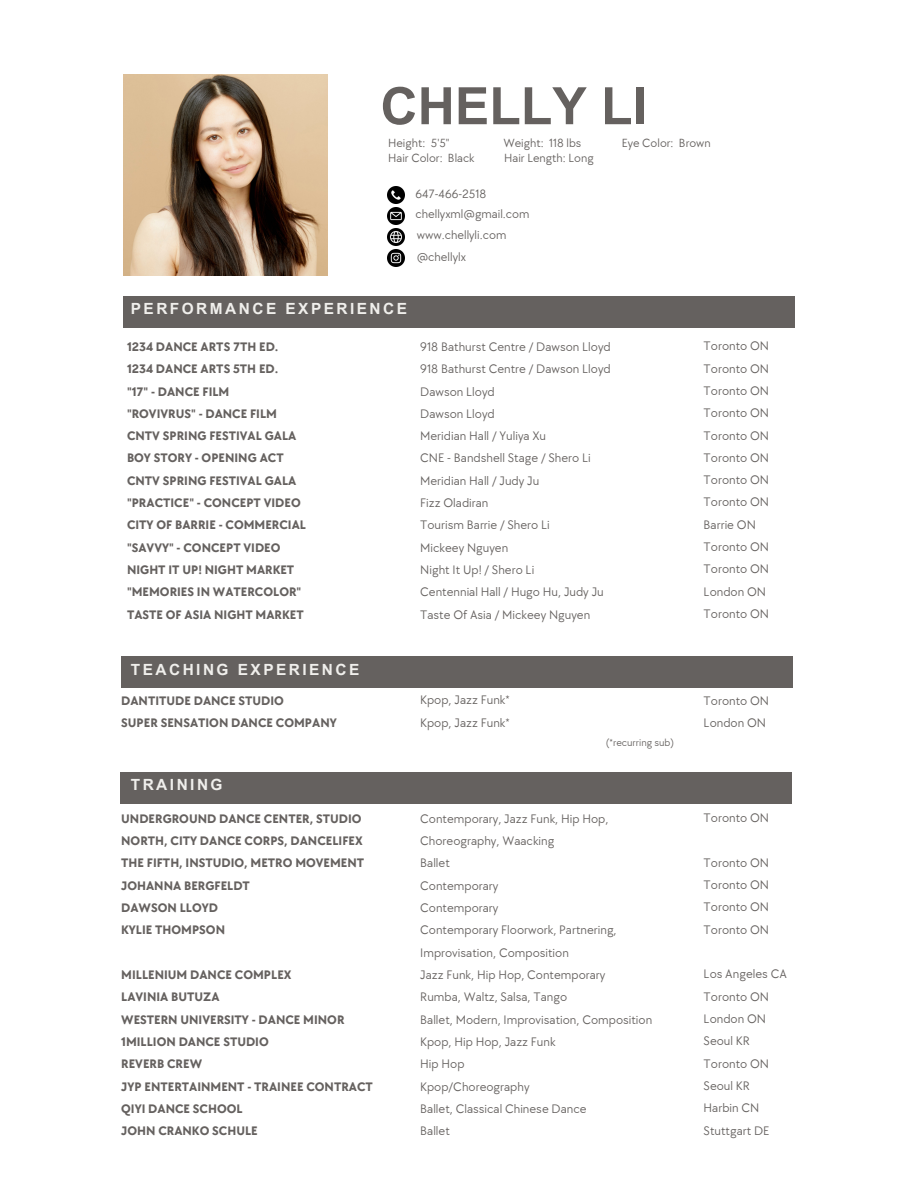
<style>
.page{position:relative;width:918px;height:1188px;background:#fff}
.page>*{position:absolute;margin:0;border:0;box-sizing:border-box;transform-origin:0 0}
.t1{font:700 51.6px "Arial MT Pro";color:#65615f}
.t2{font:700 15.45px "Arial MT Pro";letter-spacing:.16em;color:#f0efec}
.t3{font:12.75px/22.4px "TT Chocolates";color:#65615f}
.t4{font:700 12.75px/22.4px "TT Chocolates";color:#65615f}
.t5{font:12.45px "TT Chocolates";color:#65615f}
.t6{font:12.15px "TT Chocolates";color:#65615f}
.t7{font:10.5px "TT Chocolates";color:#65615f}
</style>
<div class="page">
<div style="left:121px;top:656px;width:672px;height:32px;background:#65615f"></div>
<div style="left:120px;top:772px;width:672px;height:32px;background:#65615f"></div>
<div style="left:123px;top:296px;width:672px;height:32px;background:#65615f"></div>
<img style="left:123px;top:75px;width:205px;height:200px">
<img style="left:387px;top:187px;width:17px;height:17px">
<img style="left:387px;top:207px;width:17px;height:17px">
<img style="left:387px;top:228px;width:17px;height:17px">
<img style="left:387px;top:249px;width:17px;height:17px">
<p class="t1" style="left:380px;top:87px;width:268px">CHELLY LI</p>
<p class="t6" style="left:388px;top:136px;width:63px">Height: 5'5"</p>
<p class="t6" style="left:503px;top:136px;width:79px">Weight: 118 lbs</p>
<p class="t6" style="left:622px;top:136px;width:91px">Eye Color: Brown</p>
<p class="t6" style="left:388px;top:151px;width:88px">Hair Color: Black</p>
<p class="t6" style="left:504px;top:151px;width:91px">Hair Length: Long</p>
<p class="t5" style="left:416px;top:186px;width:72px">647-466-2518</p>
<p class="t5" style="left:416px;top:207px;width:116px">chellyxml@gmail.com</p>
<p class="t5" style="left:417px;top:249px;width:51px">@chellylx</p>
<p class="t5" style="left:417px;top:228px;width:91px">www.chellyli.com</p>
<p class="t2" style="left:131px;top:303px;width:278px">PERFORMANCE EXPERIENCE</p>
<p class="t4" style="left:127px;top:336px;width:153px">1234 DANCE ARTS 7TH ED.</p>
<p class="t4" style="left:127px;top:358px;width:153px">1234 DANCE ARTS 5TH ED.</p>
<p class="t4" style="left:127px;top:381px;width:104px">"17" - DANCE FILM</p>
<p class="t4" style="left:127px;top:403px;width:152px">"ROVIVRUS" - DANCE FILM</p>
<p class="t4" style="left:127px;top:425px;width:171px">CNTV SPRING FESTIVAL GALA</p>
<p class="t4" style="left:127px;top:447px;width:158px">BOY STORY - OPENING ACT</p>
<p class="t4" style="left:127px;top:470px;width:171px">CNTV SPRING FESTIVAL GALA</p>
<p class="t4" style="left:127px;top:492px;width:175px">"PRACTICE" - CONCEPT VIDEO</p>
<p class="t4" style="left:127px;top:514px;width:181px">CITY OF BARRIE - COMMERCIAL</p>
<p class="t4" style="left:127px;top:537px;width:155px">"SAVVY" - CONCEPT VIDEO</p>
<p class="t4" style="left:127px;top:559px;width:169px">NIGHT IT UP! NIGHT MARKET</p>
<p class="t4" style="left:127px;top:581px;width:176px">"MEMORIES IN WATERCOLOR"</p>
<p class="t4" style="left:127px;top:604px;width:178px">TASTE OF ASIA NIGHT MARKET</p>
<p class="t3" style="left:420px;top:336px;width:192px">918 Bathurst Centre / Dawson Lloyd</p>
<p class="t3" style="left:420px;top:358px;width:192px">918 Bathurst Centre / Dawson Lloyd</p>
<p class="t3" style="left:420px;top:381px;width:76px">Dawson Lloyd</p>
<p class="t3" style="left:420px;top:403px;width:76px">Dawson Lloyd</p>
<p class="t3" style="left:420px;top:425px;width:127px">Meridian Hall / Yuliya Xu</p>
<p class="t3" style="left:420px;top:447px;width:172px">CNE - Bandshell Stage / Shero Li</p>
<p class="t3" style="left:420px;top:470px;width:121px">Meridian Hall / Judy Ju</p>
<p class="t3" style="left:420px;top:492px;width:70px">Fizz Oladiran</p>
<p class="t3" style="left:420px;top:514px;width:131px">Tourism Barrie / Shero Li</p>
<p class="t3" style="left:420px;top:537px;width:90px">Mickeey Nguyen</p>
<p class="t3" style="left:420px;top:559px;width:116px">Night It Up! / Shero Li</p>
<p class="t3" style="left:420px;top:581px;width:185px">Centennial Hall / Hugo Hu, Judy Ju</p>
<p class="t3" style="left:420px;top:604px;width:172px">Taste Of Asia / Mickeey Nguyen</p>
<p class="t2" style="left:131px;top:663px;width:230px">TEACHING EXPERIENCE</p>
<p class="t4" style="left:121px;top:690px;width:164px">DANTITUDE DANCE STUDIO</p>
<p class="t4" style="left:121px;top:712px;width:217px">SUPER SENSATION DANCE COMPANY</p>
<p class="t2" style="left:131px;top:779px;width:93px">TRAINING</p>
<p class="t4" style="left:121px;top:808px;width:243px">UNDERGROUND DANCE CENTER, STUDIO<br>NORTH, CITY DANCE CORPS, DANCELIFEX</p>
<p class="t4" style="left:121px;top:852px;width:245px">THE FIFTH, INSTUDIO, METRO MOVEMENT</p>
<p class="t4" style="left:121px;top:875px;width:130px">JOHANNA BERGFELDT</p>
<p class="t4" style="left:121px;top:897px;width:98px">DAWSON LLOYD</p>
<p class="t4" style="left:121px;top:919px;width:105px">KYLIE THOMPSON</p>
<p class="t4" style="left:121px;top:964px;width:172px">MILLENIUM DANCE COMPLEX</p>
<p class="t4" style="left:121px;top:986px;width:100px">LAVINIA BUTUZA</p>
<p class="t4" style="left:121px;top:1009px;width:225px">WESTERN UNIVERSITY - DANCE MINOR</p>
<p class="t4" style="left:121px;top:1031px;width:149px">1MILLION DANCE STUDIO</p>
<p class="t4" style="left:121px;top:1053px;width:82px">REVERB CREW</p>
<p class="t4" style="left:121px;top:1076px;width:253px">JYP ENTERTAINMENT - TRAINEE CONTRACT</p>
<p class="t4" style="left:121px;top:1098px;width:123px">QIYI DANCE SCHOOL</p>
<p class="t4" style="left:121px;top:1120px;width:138px">JOHN CRANKO SCHULE</p>
<p class="t3" style="left:420px;top:689px;width:91px">Kpop, Jazz Funk*</p>
<p class="t3" style="left:420px;top:712px;width:91px">Kpop, Jazz Funk*</p>
<p class="t7" style="left:606px;top:737px;width:70px">(*recurring sub)</p>
<p class="t3" style="left:420px;top:808px;width:190px">Contemporary, Jazz Funk, Hip Hop,<br>Choreography, Waacking</p>
<p class="t3" style="left:420px;top:852px;width:31px">Ballet</p>
<p class="t3" style="left:420px;top:875px;width:80px">Contemporary</p>
<p class="t3" style="left:420px;top:897px;width:80px">Contemporary</p>
<p class="t3" style="left:420px;top:919px;width:198px">Contemporary Floorwork, Partnering,<br>Improvisation, Composition</p>
<p class="t3" style="left:420px;top:964px;width:187px">Jazz Funk, Hip Hop, Contemporary</p>
<p class="t3" style="left:420px;top:986px;width:148px">Rumba, Waltz, Salsa, Tango</p>
<p class="t3" style="left:420px;top:1009px;width:234px">Ballet, Modern, Improvisation, Composition</p>
<p class="t3" style="left:420px;top:1031px;width:137px">Kpop, Hip Hop, Jazz Funk</p>
<p class="t3" style="left:420px;top:1053px;width:46px">Hip Hop</p>
<p class="t3" style="left:420px;top:1076px;width:111px">Kpop/Choreography</p>
<p class="t3" style="left:420px;top:1098px;width:168px">Ballet, Classical Chinese Dance</p>
<p class="t3" style="left:420px;top:1120px;width:31px">Ballet</p>
<p class="t3" style="left:704px;top:335px;width:67px">Toronto ON</p>
<p class="t3" style="left:704px;top:358px;width:67px">Toronto ON</p>
<p class="t3" style="left:704px;top:380px;width:67px">Toronto ON</p>
<p class="t3" style="left:704px;top:402px;width:67px">Toronto ON</p>
<p class="t3" style="left:704px;top:425px;width:67px">Toronto ON</p>
<p class="t3" style="left:704px;top:447px;width:67px">Toronto ON</p>
<p class="t3" style="left:704px;top:469px;width:67px">Toronto ON</p>
<p class="t3" style="left:704px;top:491px;width:67px">Toronto ON</p>
<p class="t3" style="left:704px;top:514px;width:54px">Barrie ON</p>
<p class="t3" style="left:704px;top:536px;width:67px">Toronto ON</p>
<p class="t3" style="left:704px;top:558px;width:67px">Toronto ON</p>
<p class="t3" style="left:704px;top:581px;width:64px">London ON</p>
<p class="t3" style="left:704px;top:603px;width:67px">Toronto ON</p>
<p class="t3" style="left:704px;top:690px;width:67px">Toronto ON</p>
<p class="t3" style="left:704px;top:712px;width:64px">London ON</p>
<p class="t3" style="left:704px;top:807px;width:67px">Toronto ON</p>
<p class="t3" style="left:704px;top:852px;width:67px">Toronto ON</p>
<p class="t3" style="left:704px;top:874px;width:67px">Toronto ON</p>
<p class="t3" style="left:704px;top:896px;width:67px">Toronto ON</p>
<p class="t3" style="left:704px;top:919px;width:67px">Toronto ON</p>
<p class="t3" style="left:704px;top:963px;width:85px">Los Angeles CA</p>
<p class="t3" style="left:704px;top:986px;width:67px">Toronto ON</p>
<p class="t3" style="left:704px;top:1008px;width:64px">London ON</p>
<p class="t3" style="left:704px;top:1030px;width:48px">Seoul KR</p>
<p class="t3" style="left:704px;top:1053px;width:67px">Toronto ON</p>
<p class="t3" style="left:704px;top:1075px;width:48px">Seoul KR</p>
<p class="t3" style="left:704px;top:1097px;width:57px">Harbin CN</p>
<p class="t3" style="left:704px;top:1120px;width:68px">Stuttgart DE</p>
</div>
